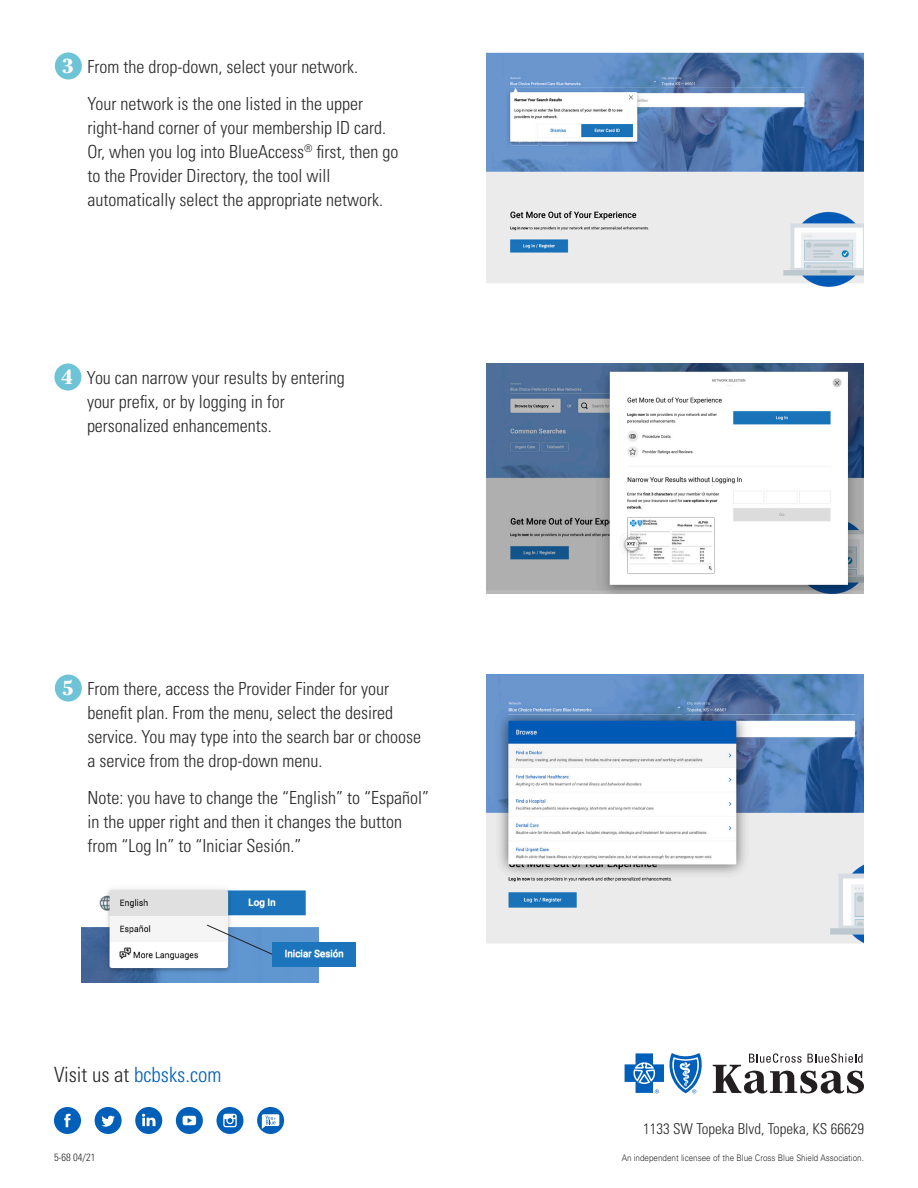
<style>
.page{position:relative;width:918px;height:1188px;background:#fff}
.page>*{position:absolute;margin:0;border:0;box-sizing:border-box;transform-origin:0 0}
.t1{font:300 condensed 21px "Univers LT Std";color:#005fb9}
.Sub-headline{font:800 21px "Mencken Std";color:#fff}
.Numbered_list{font:300 condensed 18px/24px "Univers LT Std";color:#282829}
.t2{font:300 condensed 15px "Univers LT Std";color:#282829}
.t3{font:300 condensed 10.5px "Univers LT Std";color:#282829}
.t4{font:300 9px "Univers LT Std";color:#282829;scale:.9 1}
.s1{color:#282829}
</style>
<div class="page">
<svg style="left:625px;top:1053px;width:77px;height:40px"></svg>
<svg style="left:713px;top:1053px;width:151px;height:41px"></svg>
<svg style="left:95px;top:1107px;width:27px;height:27px"></svg>
<svg style="left:54px;top:1107px;width:27px;height:27px"></svg>
<svg style="left:135px;top:1107px;width:27px;height:27px"></svg>
<svg style="left:216px;top:1107px;width:27px;height:27px"></svg>
<svg style="left:176px;top:1107px;width:27px;height:27px"></svg>
<svg style="left:257px;top:1107px;width:27px;height:27px"></svg>
<img style="left:486px;top:364px;width:378px;height:229px">
<div style="left:54px;top:364px;width:27px;height:27px;background:#6ec4d6;border-radius:50%"></div>
<div style="left:55px;top:53px;width:27px;height:27px;background:#6ec4d6;border-radius:50%"></div>
<img style="left:486px;top:52px;width:378px;height:235px">
<img style="left:486px;top:675px;width:378px;height:269px">
<img style="left:82px;top:889px;width:236px;height:93px">
<svg style="left:206px;top:924px;width:67px;height:31px"></svg>
<img style="left:272px;top:943px;width:84px;height:23px">
<div style="left:55px;top:675px;width:27px;height:27px;background:#6ec4d6;border-radius:50%"></div>
<p class="Sub-headline" style="left:62px;top:54px;width:13px">3</p>
<p class="Numbered_list" style="left:87px;top:54px;width:272px">From the drop-down, select your network.</p>
<p class="Numbered_list" style="left:87px;top:92px;width:312px">Your network is the one listed in the upper right-hand corner of your membership ID card.<br>Or, when you log into BlueAccess<sup>®</sup> first, then go to the Provider Directory, the tool will automatically select the appropriate network.</p>
<p class="Sub-headline" style="left:61px;top:365px;width:13px">4</p>
<p class="Numbered_list" style="left:87px;top:365px;width:259px">You can narrow your results by entering your prefix, or by logging in for personalized enhancements.</p>
<p class="Sub-headline" style="left:62px;top:676px;width:13px">5</p>
<p class="Numbered_list" style="left:87px;top:677px;width:335px">From there, access the Provider Finder for your benefit plan. From the menu, select the desired service. You may type into the search bar or choose a service from the drop-down menu.</p>
<p class="Numbered_list" style="left:87px;top:786px;width:343px">Note: you have to change the “English” to “Español” in the upper right and then it changes the button from “Log In” to “Iniciar Sesión.”</p>
<p class="t1" style="left:54px;top:1062px;width:169px"><span class="s1">Visit us at</span> bcbsks.com</p>
<p class="t3" style="left:54px;top:1151px;width:43px">5-68 04/21</p>
<p class="t2" style="left:643px;top:1120px;width:222px">1133 SW Topeka Blvd, Topeka, KS 66629</p>
<p class="t4" style="left:622px;top:1152px;width:271px">An independent licensee of the Blue Cross Blue Shield Association.</p>
</div>
